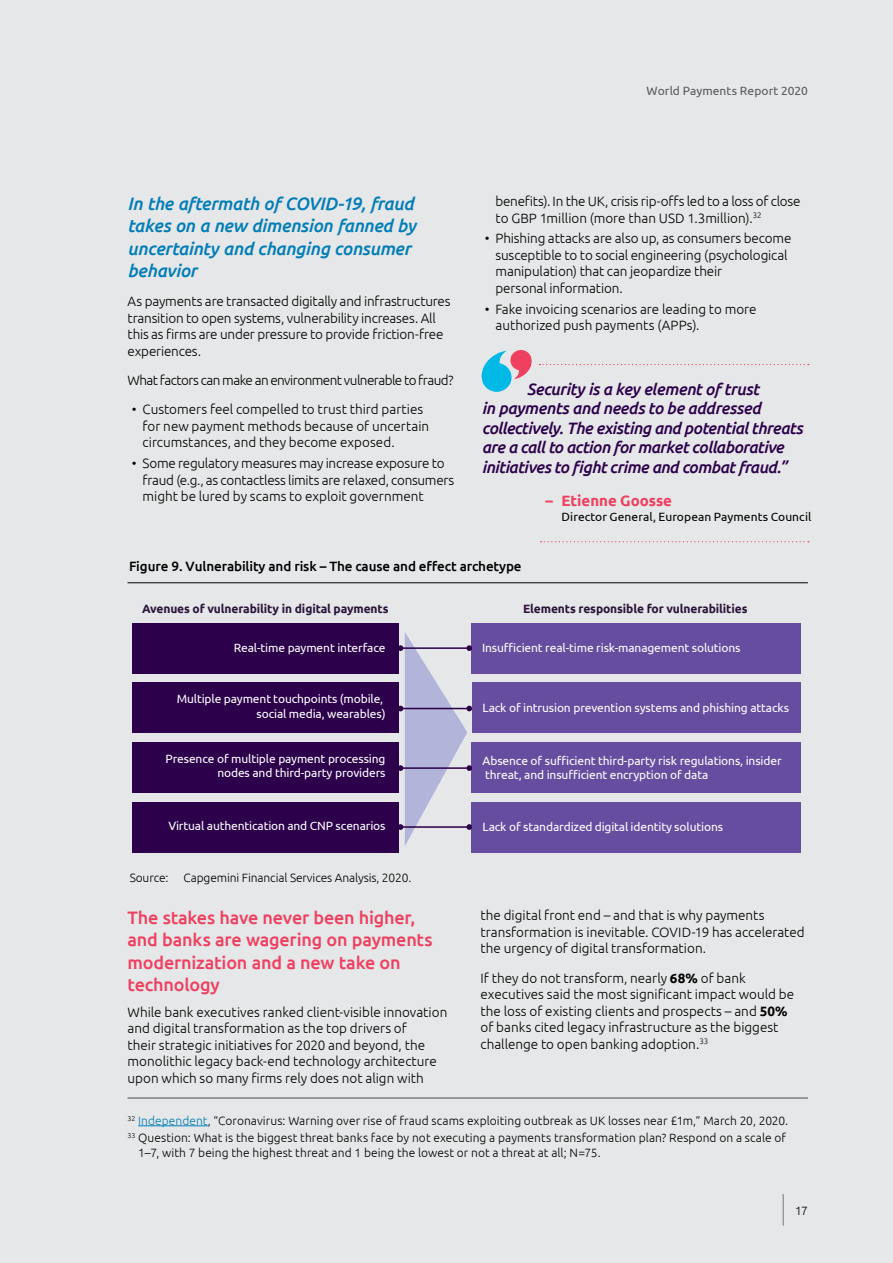
<style>
.page{position:relative;width:893px;height:1263px;background:#e6e7e8}
.page>*{position:absolute;margin:0;border:0;box-sizing:border-box;transform-origin:0 0}
.t1{font:italic 500 18px/22.5px "Ubuntu";letter-spacing:-.015em;color:#007db7}
.t2{font:500 18px/22.5px "Ubuntu";letter-spacing:-.01em;color:#ef4060}
.t3{font:italic 500 16.5px/19.5px "Ubuntu";letter-spacing:-.025em;color:#2c004b}
.t4{font:700 15px "Ubuntu";color:#ef4060}
.t5{font:300 13.5px/16.5px "Ubuntu";color:#000}
.t6{font:500 13.5px "Ubuntu";letter-spacing:-.01em;color:#000}
.t7{font:300 13.5px "Ubuntu";letter-spacing:-.04em;color:#000}
.t8{font:12px/14.4px "Ubuntu";letter-spacing:-.01em;color:#fff;text-align:right}
.t9{font:300 12px/17.1px "Ubuntu";letter-spacing:.005em;color:#000}
.t10{font:700 12px "Ubuntu";letter-spacing:-.01em;color:#2b143c}
.t11{font:12px "Ubuntu";letter-spacing:.005em;color:#000}
.t12{font:12px "Ubuntu";letter-spacing:.005em;color:#58595b}
.s1{font-weight:700}
.s2{color:#007db7}
</style>
<div class="page">
<svg style="left:539px;top:364px;width:270px;height:1px"></svg>
<svg style="left:481px;top:350px;width:51px;height:42px"></svg>
<svg style="left:541px;top:541px;width:268px;height:1px"></svg>
<hr style="left:128px;top:582px;width:680px;height:1px;background:#000">
<div style="left:472px;top:742px;width:329px;height:50px;background:#674da0"></div>
<div style="left:132px;top:742px;width:267px;height:50px;background:#2c004b"></div>
<div style="left:472px;top:683px;width:328px;height:50px;background:#674da0"></div>
<div style="left:132px;top:683px;width:267px;height:50px;background:#2c004b"></div>
<div style="left:472px;top:623px;width:329px;height:50px;background:#674da0"></div>
<div style="left:132px;top:623px;width:267px;height:50px;background:#2c004b"></div>
<div style="left:132px;top:802px;width:267px;height:50px;background:#2c004b"></div>
<div style="left:471px;top:802px;width:330px;height:50px;background:#674da0"></div>
<svg style="left:398px;top:632px;width:74px;height:214px"></svg>
<hr style="left:138px;top:1125px;width:70px;height:1px;background:#007db7">
<hr style="left:128px;top:1098px;width:680px;height:1px;background:#4d4d4f">
<hr style="left:783px;top:1194px;width:1px;height:31px;background:#808285">
<p class="t12" style="left:647px;top:84px;width:163px">World Payments Report 2020</p>
<p class="t5" style="left:495px;top:193px;width:306px">benefits). In the UK, crisis rip-offs led to a loss of close to GBP 1million (more than USD 1.3million).<sup>32</sup></p>
<p class="t5" style="left:495px;top:230px;width:298px;text-indent:-11px">• Phishing attacks are also up, as consumers become susceptible to to social engineering (psychological manipulation) that can jeopardize their<br>personal information.</p>
<p class="t5" style="left:495px;top:300px;width:263px;text-indent:-11px">• Fake invoicing scenarios are leading to more authorized push payments (APPs).</p>
<h1 class="t1" style="left:128px;top:191px;width:290px">In the aftermath of COVID-19, fraud takes on a new dimension fanned by uncertainty and changing consumer behavior</h1>
<p class="t5" style="left:128px;top:293px;width:325px">As payments are transacted digitally and infrastructures transition to open systems, vulnerability increases. All this as firms are under pressure to provide friction-free experiences.</p>
<p class="t7" style="left:128px;top:372px;width:327px">What factors can make an environment vulnerable to fraud?</p>
<p class="t5" style="left:143px;top:401px;width:288px;text-indent:-11px">• Customers feel compelled to trust third parties for new payment methods because of uncertain circumstances, and they become exposed.</p>
<p class="t5" style="left:143px;top:455px;width:313px;text-indent:-11px">• Some regulatory measures may increase exposure to fraud (e.g., as contactless limits are relaxed, consumers might be lured by scams to exploit government</p>
<p class="t3" style="left:482px;top:378px;width:323px;text-indent:45px">Security is a key element of trust<br>in payments and needs to be addressed collectively. The existing and potential threats are a call to action for market collaborative initiatives to fight crime and combat fraud.”</p>
<p class="t4" style="left:545px;top:492px;width:128px">– Etienne Goosse</p>
<p class="t11" style="left:562px;top:510px;width:251px">Director General, European Payments Council</p>
<p class="t6" style="left:129px;top:558px;width:394px">Figure 9. Vulnerability and risk – The cause and effect archetype</p>
<p class="t10" style="left:142px;top:601px;width:248px">Avenues of vulnerability in digital payments</p>
<p class="t10" style="left:523px;top:601px;width:226px">Elements responsible for vulnerabilities</p>
<p class="t8" style="left:234px;top:640px;width:153px">Real-time payment interface</p>
<p class="t8" style="left:482px;top:640px;width:260px">Insufficient real-time risk-management solutions</p>
<p class="t8" style="left:177px;top:691px;width:210px">Multiple payment touchpoints (mobile, social media, wearables)</p>
<p class="t8" style="left:166px;top:751px;width:222px">Presence of multiple payment processing nodes and third-party providers</p>
<p class="t8" style="left:483px;top:701px;width:308px">Lack of intrusion prevention systems and phishing attacks</p>
<p class="t8" style="left:483px;top:753px;width:301px;text-align:left">Absence of sufficient third-party risk regulations, insider threat, and insufficient encryption of data</p>
<p class="t8" style="left:168px;top:818px;width:219px">Virtual authentication and CNP scenarios</p>
<p class="t8" style="left:483px;top:819px;width:242px">Lack of standardized digital identity solutions</p>
<p class="t9" style="left:130px;top:869px;width:283px">Source: Capgemini Financial Services Analysis, 2020.</p>
<h1 class="t2" style="left:128px;top:906px;width:306px">The stakes have never been higher, and banks are wagering on payments modernization and a new take on technology</h1>
<p class="t5" style="left:128px;top:1003px;width:321px">While bank executives ranked client-visible innovation and digital transformation as the top drivers of<br>their strategic initiatives for 2020 and beyond, the monolithic legacy back-end technology architecture upon which so many firms rely does not align with</p>
<p class="t5" style="left:480px;top:907px;width:326px">the digital front end – and that is why payments transformation is inevitable. COVID-19 has accelerated the urgency of digital transformation.</p>
<p class="t5" style="left:480px;top:969px;width:315px">If they do not transform, nearly <span class="s1">68%</span> of bank executives said the most significant impact would be the loss of existing clients and prospects – and <span class="s1">50% </span>of banks cited legacy infrastructure as the biggest challenge to open banking adoption.<sup>33</sup></p>
<p class="t9" style="left:128px;top:1111px;width:662px"><sup>32</sup> <span class="s2">Independent</span>, “Coronavirus: Warning over rise of fraud scams exploiting outbreak as UK losses near £1m,” March 20, 2020.<br><sup>33</sup> Question: What is the biggest threat banks face by not executing a payments transformation plan? Respond on a scale of</p>
<p class="t9" style="left:138px;top:1143px;width:464px">1–7, with 7 being the highest threat and 1 being the lowest or not a threat at all; N=75.</p>
<p class="t9" style="left:795px;top:1201px;width:14px">17</p>
</div>
